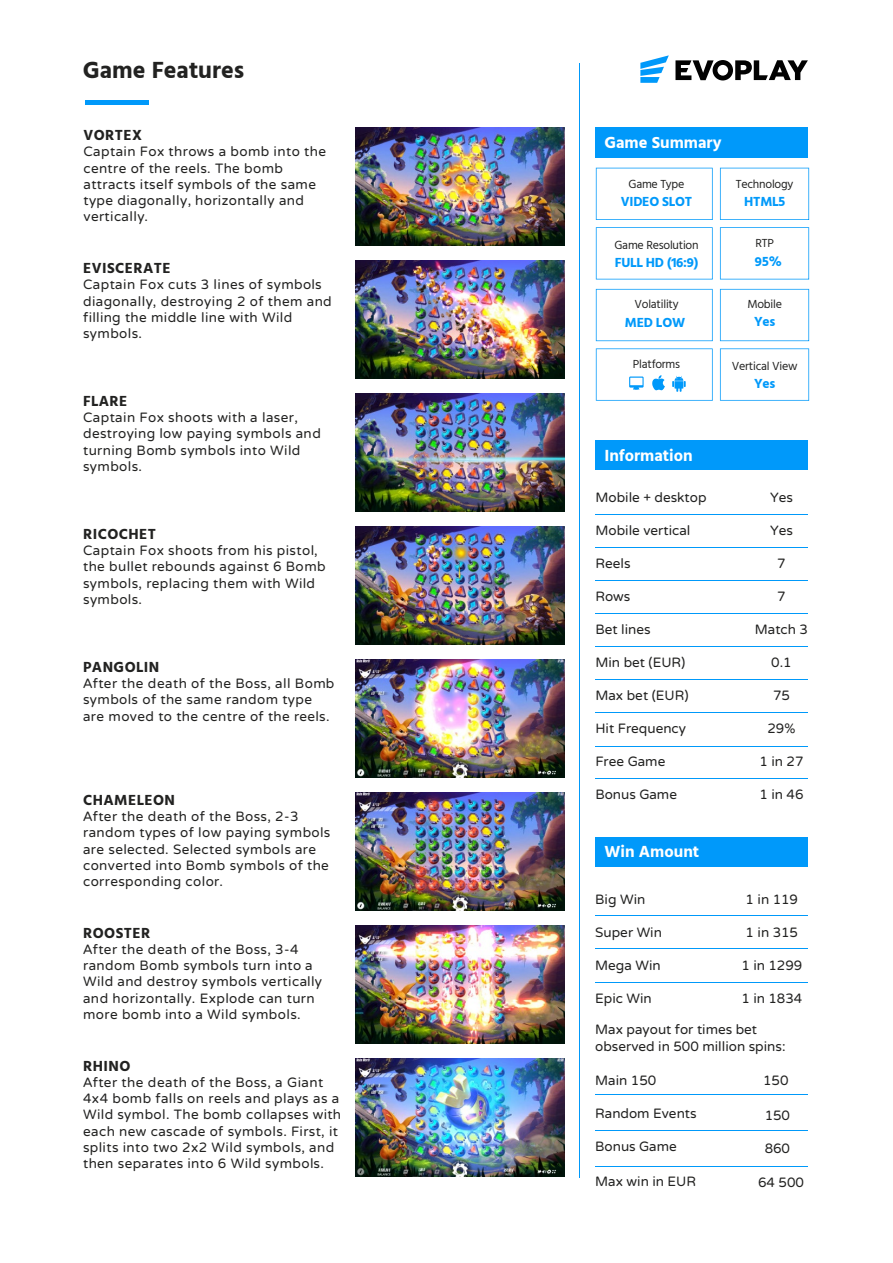
<style>
.page{position:relative;width:893px;height:1263px;background:#fff}
.page>*{position:absolute;margin:0;border:0;box-sizing:border-box;transform-origin:0 0}
.t1{font:700 24px "Hind";color:#222221}
.t2{font:700 16.5px "Hind";color:#fff}
.t3{font:700 15px "Hind";letter-spacing:.03em;color:#222221}
.t4{font:13.5px/16.2px "Varela Round";letter-spacing:.03em;color:#222221}
.t5{font:13.5px/16.2px "Varela Round";color:#222221}
.t6{font:700 13.5px "Hind";letter-spacing:-.015em;color:#0099fa}
.t7{font:12px "Hind";letter-spacing:-.02em;color:#222221}
</style>
<div class="page">
<svg style="left:640px;top:55px;width:29px;height:28px"></svg>
<svg style="left:675px;top:60px;width:133px;height:20px"></svg>
<div style="left:85px;top:100px;width:64px;height:5px;background:#0099fa"></div>
<hr style="left:579px;top:64px;width:1px;height:1114px;background:#0099fa">
<div style="left:595px;top:128px;width:213px;height:29px;background:#0099fa"></div>
<div style="left:595px;top:440px;width:213px;height:30px;background:#0099fa"></div>
<svg style="left:720px;top:168px;width:89px;height:52px"></svg>
<svg style="left:596px;top:168px;width:117px;height:52px"></svg>
<svg style="left:720px;top:227px;width:89px;height:52px"></svg>
<svg style="left:596px;top:227px;width:117px;height:52px"></svg>
<svg style="left:720px;top:289px;width:89px;height:52px"></svg>
<svg style="left:596px;top:289px;width:117px;height:52px"></svg>
<svg style="left:720px;top:348px;width:89px;height:53px"></svg>
<svg style="left:596px;top:348px;width:117px;height:53px"></svg>
<hr style="left:595px;top:514px;width:213px;height:1px;background:#0099fa">
<hr style="left:595px;top:547px;width:213px;height:1px;background:#0099fa">
<hr style="left:595px;top:580px;width:213px;height:1px;background:#0099fa">
<hr style="left:595px;top:613px;width:213px;height:1px;background:#0099fa">
<hr style="left:595px;top:646px;width:213px;height:1px;background:#0099fa">
<hr style="left:595px;top:680px;width:213px;height:1px;background:#0099fa">
<hr style="left:595px;top:713px;width:213px;height:1px;background:#0099fa">
<hr style="left:595px;top:746px;width:213px;height:1px;background:#0099fa">
<hr style="left:595px;top:778px;width:213px;height:1px;background:#0099fa">
<div style="left:596px;top:837px;width:212px;height:30px;background:#0099fa"></div>
<hr style="left:595px;top:982px;width:213px;height:1px;background:#0099fa">
<hr style="left:595px;top:915px;width:213px;height:1px;background:#0099fa">
<hr style="left:595px;top:948px;width:213px;height:1px;background:#0099fa">
<img style="left:355px;top:128px;width:209px;height:117px">
<img style="left:355px;top:261px;width:209px;height:117px">
<img style="left:355px;top:393px;width:209px;height:118px">
<img style="left:355px;top:526px;width:209px;height:118px">
<img style="left:355px;top:659px;width:209px;height:118px">
<img style="left:355px;top:792px;width:209px;height:118px">
<img style="left:355px;top:925px;width:209px;height:118px">
<img style="left:355px;top:1058px;width:209px;height:118px">
<hr style="left:595px;top:1094px;width:213px;height:1px;background:#0099fa">
<hr style="left:595px;top:1130px;width:213px;height:1px;background:#0099fa">
<hr style="left:595px;top:1166px;width:213px;height:1px;background:#0099fa">
<h1 class="t1" style="left:83px;top:56px;width:163px">Game Features</h1>
<p class="t3" style="left:83px;top:126px;width:60px">VORTEX</p>
<p class="t4" style="left:83px;top:144px;width:244px">Captain Fox throws a bomb into the centre of the reels. The bomb attracts itself symbols of the same type diagonally, horizontally and vertically.</p>
<p class="t3" style="left:83px;top:259px;width:89px">EVISCERATE</p>
<p class="t4" style="left:83px;top:277px;width:250px">Captain Fox cuts 3 lines of symbols diagonally, destroying 2 of them and filling the middle line with Wild symbols.</p>
<p class="t3" style="left:83px;top:392px;width:46px">FLARE</p>
<p class="t4" style="left:83px;top:410px;width:239px">Captain Fox shoots with a laser, destroying low paying symbols and turning Bomb symbols into Wild symbols.</p>
<p class="t3" style="left:83px;top:525px;width:74px">RICOCHET</p>
<p class="t4" style="left:83px;top:543px;width:244px">Captain Fox shoots from his pistol, the bullet rebounds against 6 Bomb symbols, replacing them with Wild symbols.</p>
<p class="t3" style="left:83px;top:658px;width:78px">PANGOLIN</p>
<p class="t4" style="left:83px;top:676px;width:253px">After the death of the Boss, all Bomb symbols of the same random type are moved to the centre of the reels.</p>
<p class="t3" style="left:83px;top:791px;width:93px">CHAMELEON</p>
<p class="t4" style="left:83px;top:809px;width:249px">After the death of the Boss, 2-3 random types of low paying symbols are selected. Selected symbols are converted into Bomb symbols of the corresponding color.</p>
<p class="t3" style="left:83px;top:924px;width:69px">ROOSTER</p>
<p class="t4" style="left:83px;top:942px;width:240px">After the death of the Boss, 3-4 random Bomb symbols turn into a<br>Wild and destroy symbols vertically and horizontally. Explode can turn more bomb into a Wild symbols.</p>
<p class="t3" style="left:83px;top:1057px;width:49px">RHINO</p>
<p class="t4" style="left:83px;top:1075px;width:259px">After the death of the Boss, a Giant 4x4 bomb falls on reels and plays as a Wild symbol. The bomb collapses with each new cascade of symbols. First, it splits into two 2x2 Wild symbols, and then separates into 6 Wild symbols.</p>
<p class="t2" style="left:604px;top:133px;width:119px">Game Summary</p>
<p class="t7" style="left:628px;top:176px;width:57px">Game Type</p>
<p class="t6" style="left:621px;top:193px;width:73px">VIDEO SLOT</p>
<p class="t7" style="left:736px;top:176px;width:59px">Technology</p>
<p class="t6" style="left:744px;top:194px;width:43px">HTML5</p>
<p class="t7" style="left:614px;top:237px;width:86px">Game Resolution</p>
<p class="t7" style="left:755px;top:235px;width:20px">RTP</p>
<p class="t6" style="left:615px;top:254px;width:85px">FULL HD (16:9)</p>
<p class="t6" style="left:755px;top:253px;width:29px">95%</p>
<p class="t7" style="left:634px;top:296px;width:46px">Volatility</p>
<p class="t7" style="left:747px;top:296px;width:36px">Mobile</p>
<p class="t6" style="left:625px;top:314px;width:62px">MED LOW</p>
<p class="t6" style="left:754px;top:314px;width:23px">Yes</p>
<p class="t7" style="left:633px;top:356px;width:49px">Platforms</p>
<p class="t7" style="left:732px;top:358px;width:67px">Vertical View</p>
<p class="t6" style="left:754px;top:375px;width:23px">Yes</p>
<p class="t2" style="left:604px;top:445px;width:90px">Information</p>
<p class="t5" style="left:595px;top:490px;width:113px">Mobile + desktop</p>
<p class="t5" style="left:595px;top:523px;width:97px">Mobile vertical</p>
<p class="t4" style="left:595px;top:556px;width:37px">Reels</p>
<p class="t4" style="left:595px;top:589px;width:36px">Rows</p>
<p class="t5" style="left:595px;top:622px;width:57px">Bet lines</p>
<p class="t5" style="left:595px;top:655px;width:92px">Min bet (EUR)</p>
<p class="t5" style="left:595px;top:688px;width:95px">Max bet (EUR)</p>
<p class="t5" style="left:595px;top:721px;width:92px">Hit Frequency</p>
<p class="t5" style="left:595px;top:754px;width:71px">Free Game</p>
<p class="t5" style="left:595px;top:787px;width:83px">Bonus Game</p>
<p class="t2" style="left:605px;top:841px;width:96px">Win Amount</p>
<p class="t4" style="left:595px;top:891px;width:52px">Big Win</p>
<p class="t5" style="left:595px;top:924px;width:68px">Super Win</p>
<p class="t4" style="left:595px;top:957px;width:67px">Mega Win</p>
<p class="t4" style="left:595px;top:990px;width:58px">Epic Win</p>
<p class="t4" style="left:770px;top:490px;width:24px">Yes</p>
<p class="t4" style="left:770px;top:523px;width:24px">Yes</p>
<p class="t4" style="left:777px;top:556px;width:10px">7</p>
<p class="t4" style="left:777px;top:589px;width:10px">7</p>
<p class="t4" style="left:755px;top:622px;width:55px">Match 3</p>
<p class="t4" style="left:771px;top:655px;width:22px">0.1</p>
<p class="t4" style="left:773px;top:688px;width:18px">75</p>
<p class="t4" style="left:767px;top:721px;width:29px">29%</p>
<p class="t4" style="left:759px;top:754px;width:46px">1 in 27</p>
<p class="t4" style="left:759px;top:787px;width:46px">1 in 46</p>
<p class="t4" style="left:746px;top:892px;width:54px">1 in 119</p>
<p class="t4" style="left:746px;top:925px;width:54px">1 in 315</p>
<p class="t4" style="left:741px;top:958px;width:62px">1 in 1299</p>
<p class="t4" style="left:741px;top:991px;width:62px">1 in 1834</p>
<p class="t5" style="left:595px;top:1022px;width:192px">Max payout for times bet observed in 500 million spins:</p>
<p class="t4" style="left:763px;top:1073px;width:27px">150</p>
<p class="t4" style="left:765px;top:1107px;width:27px">150</p>
<p class="t4" style="left:765px;top:1140px;width:27px">860</p>
<p class="t5" style="left:595px;top:1173px;width:102px">Max win in EUR</p>
<p class="t4" style="left:758px;top:1174px;width:47px">64 500</p>
<p class="t4" style="left:595px;top:1073px;width:63px">Main 150</p>
<p class="t5" style="left:595px;top:1106px;width:103px">Random Events</p>
<p class="t5" style="left:595px;top:1139px;width:83px">Bonus Game</p>
</div>
